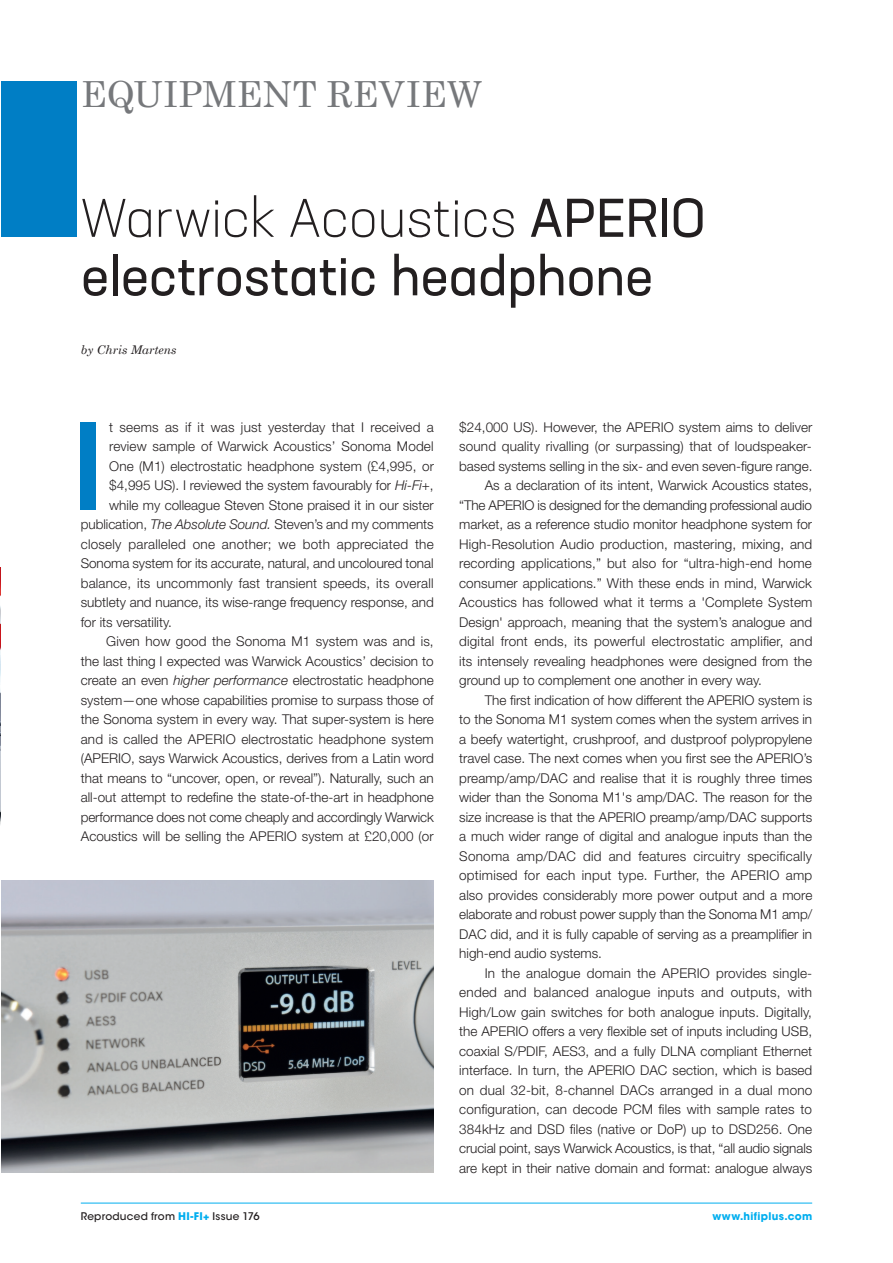
<style>
.page{position:relative;width:893px;height:1263px;background:#fff}
.page>*{position:absolute;margin:0;border:0;box-sizing:border-box;transform-origin:0 0}
.t1{font:500 122.7px "Helvetica Neue LT Std";color:#007ec5}
.t2{font:54px/58.5px "Neusa Next Std";letter-spacing:-.01em;color:#231f20}
.t3{font:36px "Century Schoolbook";color:#76787b}
.t4{font:300 13.5px "Helvetica Neue LT Std";color:#231f20}
.t5{font:300 13.5px "Helvetica Neue LT Std";letter-spacing:.02em;color:#231f20}
.t6{font:italic 12px "Century Schoolbook";color:#231f20}
.t7{font:500 10.5px "ITC Avant Garde Std";letter-spacing:.02em;color:#231f20}
.t8{font:700 10.5px "ITC Avant Garde Std";letter-spacing:.03em;color:#00aeef}
.s1{font-weight:300}
.s2{font-style:italic}
.s3{font-weight:700;color:#00aeef}
</style>
<div class="page">
<img style="left:1px;top:880px;width:433px;height:293px">
<div style="left:0;top:81px;width:77px;height:156px;background:#007ec5"></div>
<img style="left:0;top:90px;width:1px;height:52px">
<img style="left:0;top:142px;width:1px;height:52px">
<img style="left:0;top:193px;width:1px;height:52px">
<svg style="left:0;top:567px;width:1px;height:25px"></svg>
<img style="left:0;top:592px;width:1px;height:93px">
<img style="left:0;top:685px;width:1px;height:94px">
<img style="left:0;top:779px;width:1px;height:46px">
<hr style="left:81px;top:1203px;width:731px;height:1px;background:#00aeef">
<h3 class="t3" style="left:81px;top:72px;width:403px">EQUIPMENT REVIEW</h3>
<h2 class="t2" style="left:81px;top:188px;width:626px"><span class="s1">Warwick Acoustics</span> APERIO electrostatic headphone</h2>
<p class="t6" style="left:81px;top:342px;width:97px">by Chris Martens</p>
<h1 class="t1" style="left:71px;top:393px;width:36px">I</h1>
<p class="t4" style="left:109px;top:419px;width:326px">t seems as if it was just yesterday that I received a</p>
<p class="t4" style="left:109px;top:438px;width:326px">review sample of Warwick Acoustics’ Sonoma Model</p>
<p class="t4" style="left:109px;top:458px;width:326px">One (M1) electrostatic headphone system (£4,995, or</p>
<p class="t4" style="left:109px;top:477px;width:326px">$4,995 US). I reviewed the system favourably for <span class="s2">Hi-Fi+</span>,</p>
<p class="t4" style="left:109px;top:497px;width:326px">while my colleague Steven Stone praised it in our sister</p>
<p class="t4" style="left:81px;top:516px;width:354px">publication, <span class="s2">The Absolute Sound.</span> Steven’s and my comments</p>
<p class="t5" style="left:81px;top:536px;width:354px">closely paralleled one another; we both appreciated the</p>
<p class="t4" style="left:81px;top:555px;width:354px">Sonoma system for its accurate, natural, and uncoloured tonal</p>
<p class="t4" style="left:81px;top:575px;width:354px">balance, its uncommonly fast transient speeds, its overall</p>
<p class="t4" style="left:81px;top:594px;width:354px">subtlety and nuance, its wise-range frequency response, and</p>
<p class="t4" style="left:81px;top:614px;width:93px">for its versatility.</p>
<p class="t4" style="left:106px;top:633px;width:329px">Given how good the Sonoma M1 system was and is,</p>
<p class="t4" style="left:81px;top:653px;width:354px">the last thing I expected was Warwick Acoustics’ decision to</p>
<p class="t4" style="left:81px;top:672px;width:354px">create an even <span class="s2">higher performance</span> electrostatic headphone</p>
<p class="t4" style="left:81px;top:692px;width:354px">system—one whose capabilities promise to surpass those of</p>
<p class="t4" style="left:81px;top:711px;width:354px">the Sonoma system in every way. That super-system is here</p>
<p class="t4" style="left:81px;top:731px;width:354px">and is called the APERIO electrostatic headphone system</p>
<p class="t4" style="left:81px;top:750px;width:354px">(APERIO, says Warwick Acoustics, derives from a Latin word</p>
<p class="t4" style="left:81px;top:770px;width:354px">that means to “uncover, open, or reveal”). Naturally, such an</p>
<p class="t4" style="left:81px;top:789px;width:354px">all-out attempt to redefine the state-of-the-art in headphone</p>
<p class="t4" style="left:81px;top:809px;width:354px">performance does not come cheaply and accordingly Warwick</p>
<p class="t4" style="left:81px;top:828px;width:354px">Acoustics will be selling the APERIO system at £20,000 (or</p>
<p class="t4" style="left:459px;top:419px;width:355px">$24,000 US). However, the APERIO system aims to deliver</p>
<p class="t4" style="left:459px;top:438px;width:354px">sound quality rivalling (or surpassing) that of loudspeaker-</p>
<p class="t4" style="left:459px;top:458px;width:355px">based systems selling in the six- and even seven-figure range.</p>
<p class="t4" style="left:485px;top:477px;width:329px">As a declaration of its intent, Warwick Acoustics states,</p>
<p class="t4" style="left:459px;top:497px;width:354px">“The APERIO is designed for the demanding professional audio</p>
<p class="t4" style="left:459px;top:516px;width:354px">market, as a reference studio monitor headphone system for</p>
<p class="t4" style="left:459px;top:536px;width:355px">High-Resolution Audio production, mastering, mixing, and</p>
<p class="t4" style="left:459px;top:555px;width:354px">recording applications,” but also for “ultra-high-end home</p>
<p class="t4" style="left:459px;top:575px;width:354px">consumer applications.” With these ends in mind, Warwick</p>
<p class="t4" style="left:459px;top:594px;width:355px">Acoustics has followed what it terms a 'Complete System</p>
<p class="t4" style="left:459px;top:614px;width:354px">Design' approach, meaning that the system’s analogue and</p>
<p class="t4" style="left:459px;top:633px;width:355px">digital front ends, its powerful electrostatic amplifier, and</p>
<p class="t4" style="left:459px;top:653px;width:354px">its intensely revealing headphones were designed from the</p>
<p class="t4" style="left:459px;top:672px;width:304px">ground up to complement one another in every way.</p>
<p class="t4" style="left:485px;top:692px;width:329px">The first indication of how different the APERIO system is</p>
<p class="t4" style="left:459px;top:711px;width:354px">to the Sonoma M1 system comes when the system arrives in</p>
<p class="t4" style="left:459px;top:731px;width:354px">a beefy watertight, crushproof, and dustproof polypropylene</p>
<p class="t4" style="left:459px;top:750px;width:354px">travel case. The next comes when you first see the APERIO’s</p>
<p class="t4" style="left:459px;top:770px;width:355px">preamp/amp/DAC and realise that it is roughly three times</p>
<p class="t4" style="left:459px;top:789px;width:354px">wider than the Sonoma M1's amp/DAC. The reason for the</p>
<p class="t4" style="left:459px;top:809px;width:354px">size increase is that the APERIO preamp/amp/DAC supports</p>
<p class="t4" style="left:459px;top:828px;width:354px">a much wider range of digital and analogue inputs than the</p>
<p class="t5" style="left:459px;top:848px;width:354px">Sonoma amp/DAC did and features circuitry specifically</p>
<p class="t4" style="left:459px;top:867px;width:355px">optimised for each input type. Further, the APERIO amp</p>
<p class="t4" style="left:459px;top:887px;width:355px">also provides considerably more power output and a more</p>
<p class="t4" style="left:459px;top:906px;width:354px">elaborate and robust power supply than the Sonoma M1 amp/</p>
<p class="t4" style="left:459px;top:926px;width:354px">DAC did, and it is fully capable of serving as a preamplifier in</p>
<p class="t4" style="left:459px;top:945px;width:144px">high-end audio systems.</p>
<p class="t4" style="left:485px;top:965px;width:329px">In the analogue domain the APERIO provides single-</p>
<p class="t5" style="left:459px;top:984px;width:354px">ended and balanced analogue inputs and outputs, with</p>
<p class="t4" style="left:459px;top:1004px;width:354px">High/Low gain switches for both analogue inputs. Digitally,</p>
<p class="t4" style="left:459px;top:1023px;width:354px">the APERIO offers a very flexible set of inputs including USB,</p>
<p class="t4" style="left:459px;top:1043px;width:354px">coaxial S/PDIF, AES3, and a fully DLNA compliant Ethernet</p>
<p class="t4" style="left:459px;top:1062px;width:355px">interface. In turn, the APERIO DAC section, which is based</p>
<p class="t4" style="left:459px;top:1082px;width:354px">on dual 32-bit, 8-channel DACs arranged in a dual mono</p>
<p class="t4" style="left:459px;top:1101px;width:354px">configuration, can decode PCM files with sample rates to</p>
<p class="t4" style="left:459px;top:1121px;width:355px">384kHz and DSD files (native or DoP) up to DSD256. One</p>
<p class="t4" style="left:459px;top:1140px;width:354px">crucial point, says Warwick Acoustics, is that, “all audio signals</p>
<p class="t4" style="left:459px;top:1160px;width:354px">are kept in their native domain and format: analogue always</p>
<p class="t7" style="left:81px;top:1210px;width:180px">Reproduced from <span class="s3">HI-FI+</span> Issue 176</p>
<p class="t8" style="left:712px;top:1210px;width:101px">www.hifiplus.com</p>
</div>
